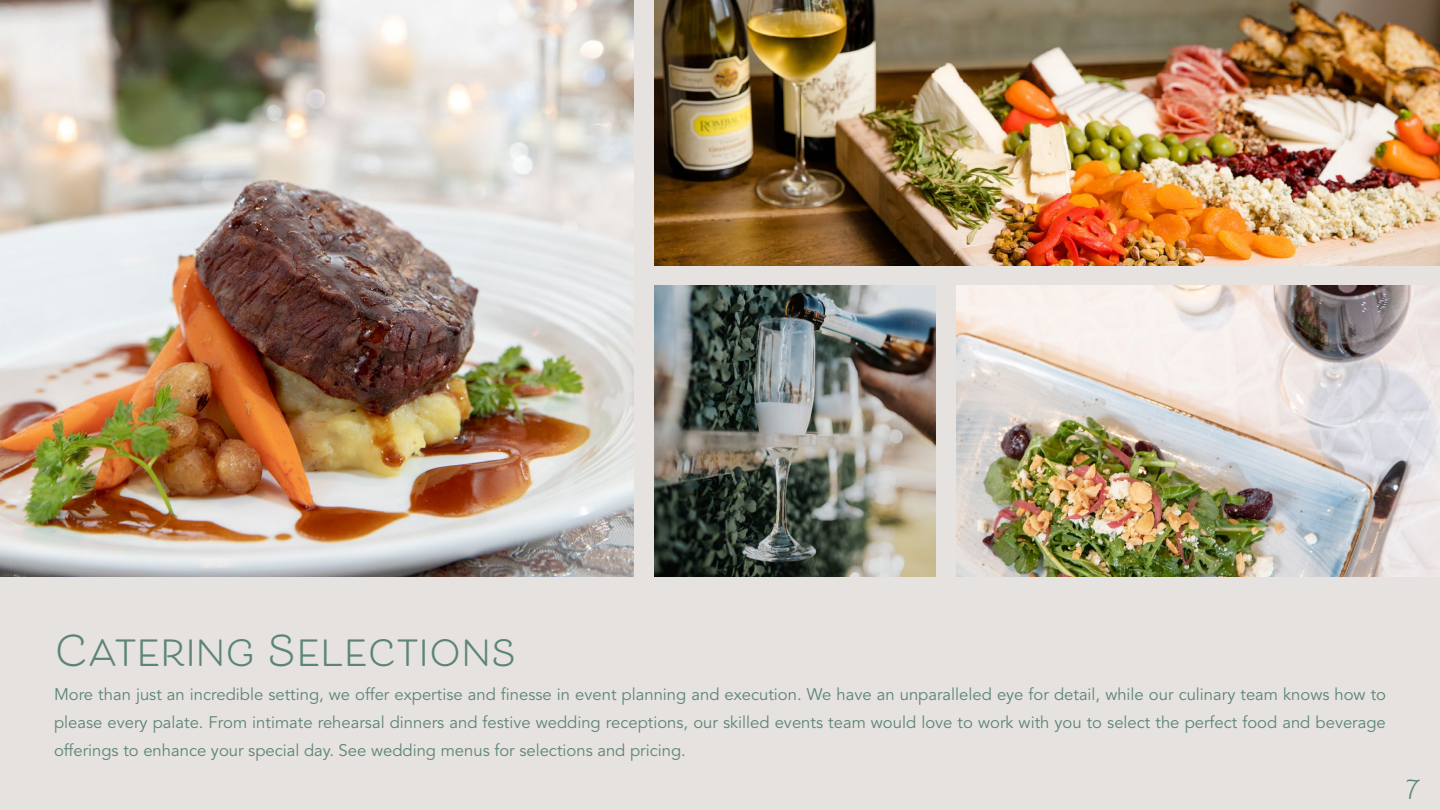
<style>
.page{position:relative;width:1440px;height:810px;background:#e6e2df}
.page>*{position:absolute;margin:0;border:0;box-sizing:border-box;transform-origin:0 0}
.t1{font:700 41.7px "Beloved Sans";color:#5c8576}
.t2{font:700 27.83px "Beloved Sans";color:#5c8576}
.t3{font:16.65px/27.8px "Avenir LT Std";color:#5c8576;text-align:justify}
</style>
<div class="page">
<img style="left:0;top:0;width:633px;height:577px">
<img style="left:654px;top:0;width:786px;height:265px">
<img style="left:654px;top:285px;width:281px;height:292px">
<img style="left:957px;top:285px;width:483px;height:292px">
<h1 class="t1" style="left:54px;top:627px;width:464px">CATERING SELECTIONS</h1>
<p class="t3" style="left:54px;top:681px;width:1334px">More than just an incredible setting, we offer expertise and finesse in event planning and execution. We have an unparalleled eye for detail, while our culinary team knows how to please every palate. From intimate rehearsal dinners and festive wedding receptions, our skilled events team would love to work with you to select the perfect food and beverage offerings to enhance your special day. See wedding menus for selections and pricing.</p>
<h2 class="t2" style="left:1405px;top:773px;width:17px">7</h2>
</div>
